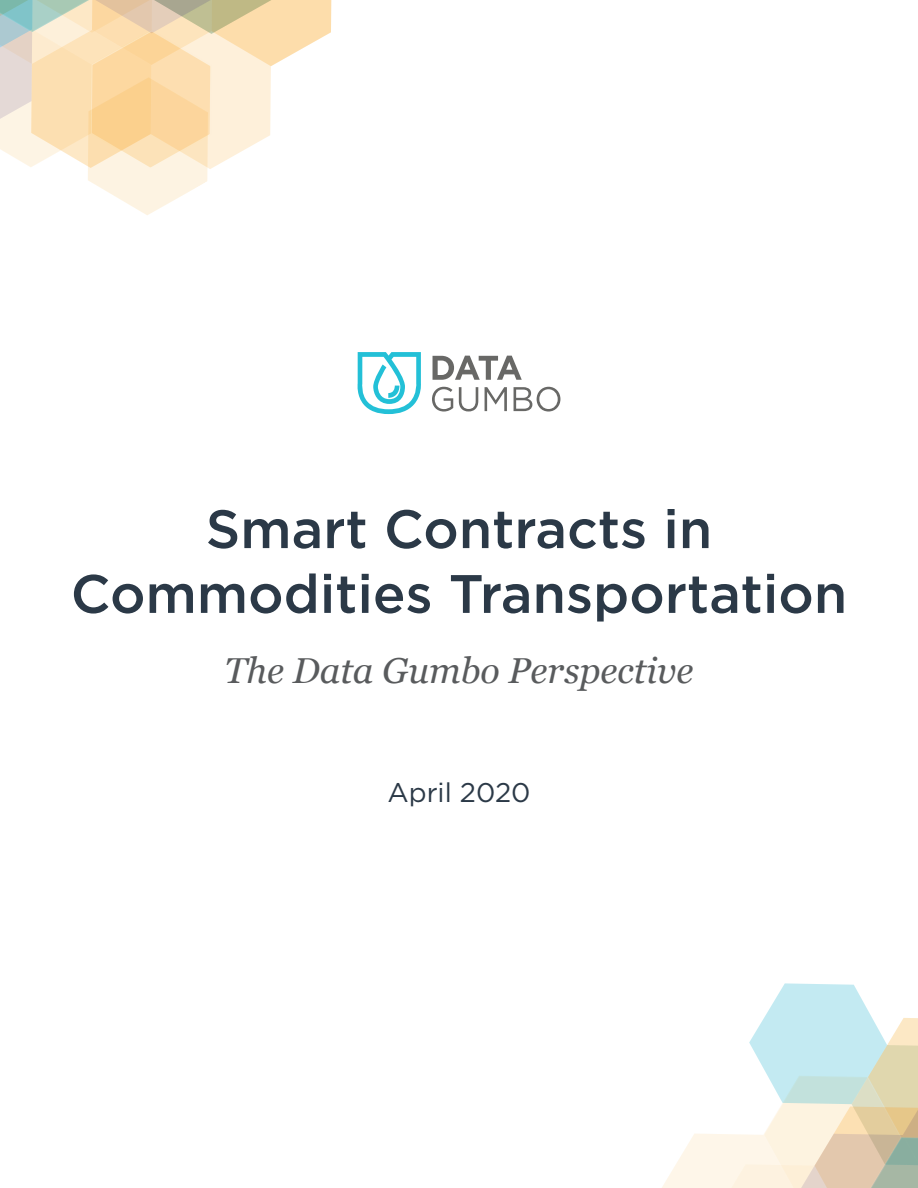
<style>
.page{position:relative;width:918px;height:1188px;background:#fff}
.page>*{position:absolute;margin:0;border:0;box-sizing:border-box;transform-origin:0 0}
.t1{font:500 54px/64.8px "Gotham";color:#2b3947;text-align:center}
.t2{font:italic 36px "Georgia";color:#595b5d}
.t3{font:27px "Gotham";color:#2b3947}
</style>
<div class="page">
<svg style="left:662px;top:983px;width:256px;height:205px"></svg>
<svg style="left:0;top:0;width:332px;height:215px"></svg>
<svg style="left:433px;top:356px;width:89px;height:24px"></svg>
<svg style="left:432px;top:387px;width:21px;height:25px"></svg>
<svg style="left:459px;top:387px;width:19px;height:24px"></svg>
<svg style="left:485px;top:387px;width:22px;height:24px"></svg>
<svg style="left:514px;top:387px;width:46px;height:25px"></svg>
<svg style="left:357px;top:352px;width:64px;height:62px"></svg>
<p class="t1" style="left:71px;top:496px;width:778px">Smart Contracts in<br>Commodities Transportation</p>
<p class="t2" style="left:225px;top:644px;width:470px">The Data Gumbo Perspective</p>
<p class="t3" style="left:387px;top:775px;width:145px">April 2020</p>
</div>
